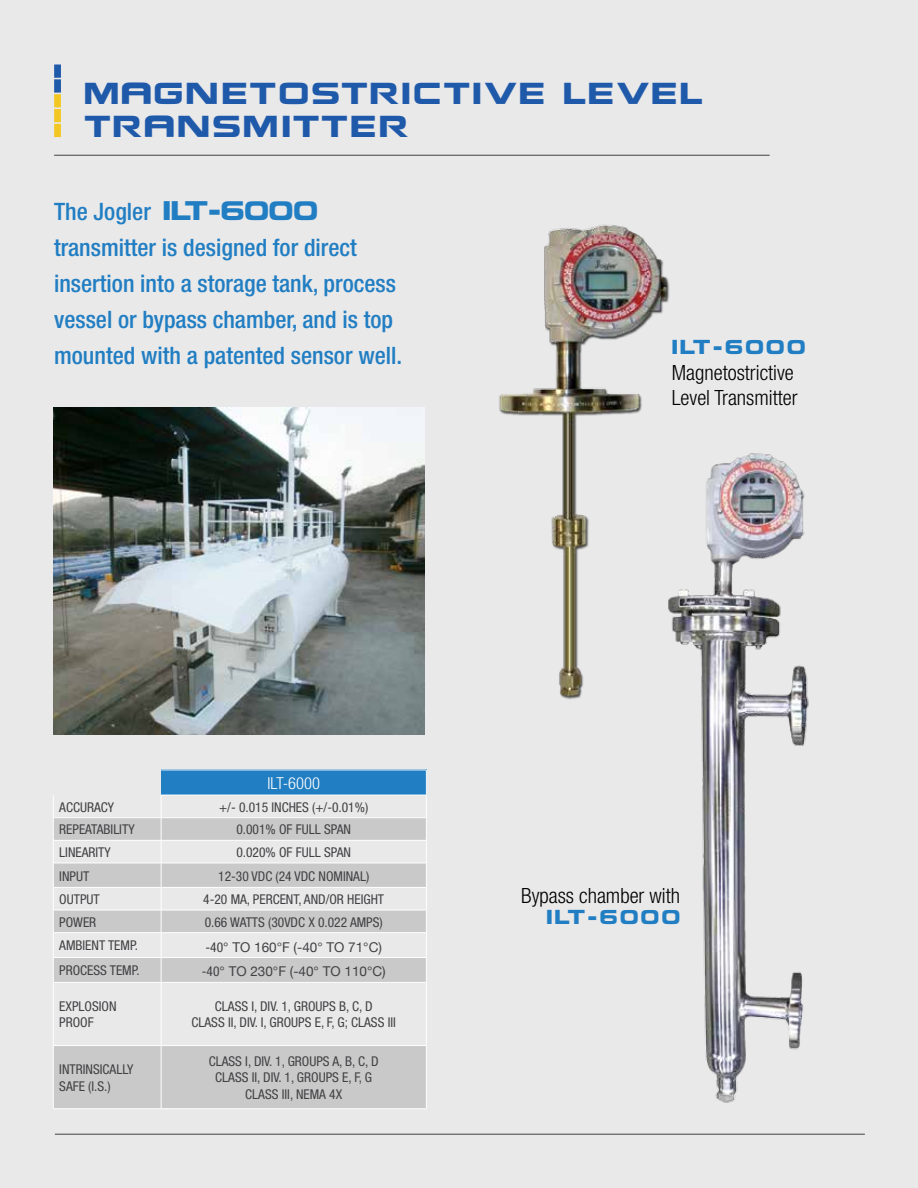
<style>
.page{position:relative;width:918px;height:1188px;background:#e9e9ea}
.page>*{position:absolute;margin:0;border:0;box-sizing:border-box;transform-origin:0 0}
.t1{font:27px/32.4px "Nokianvirallinenkirjasin REGULAR";letter-spacing:.09em;color:#1f59a9}
.t2{font:500 condensed 24px/36px "Helvetica Neue";color:#217ec2}
.t3{font:300 condensed 21px/25.2px "Helvetica Neue";color:#000}
.t4{font:18px "Nokianvirallinenkirjasin REGULAR";letter-spacing:.14em;color:#217ec2}
.t5{font:300 condensed 16.5px "Helvetica Neue";color:#fff}
.t6{font:condensed 13.5px/16.2px "Helvetica Neue";color:#414042}
.t7{font:13.5px "Helvetica Neue";color:#414042}
.s1{font-family:"Nokianvirallinenkirjasin REGULAR";font-weight:400;font-stretch:normal}
.s2{font-stretch:condensed}
</style>
<div class="page">
<hr style="left:55px;top:1134px;width:810px;height:1px;background:#414042">
<img style="left:53px;top:407px;width:371px;height:327px">
<img style="left:673px;top:453px;width:136px;height:650px">
<img style="left:499px;top:224px;width:174px;height:476px">
<hr style="left:54px;top:155px;width:716px;height:1px;background:#414042">
<svg style="left:54px;top:64px;width:7px;height:73px"></svg>
<div style="left:161px;top:770px;width:265px;height:25px;background:#217ec2"></div>
<svg style="left:54px;top:818px;width:372px;height:290px;fill:#cac9ca"></svg>
<hr style="left:161px;top:770px;width:266px;height:1px;background:#fff">
<hr style="left:53px;top:840px;width:108px;height:1px;background:#fff">
<hr style="left:161px;top:840px;width:266px;height:1px;background:#fff">
<hr style="left:53px;top:863px;width:108px;height:1px;background:#fff">
<hr style="left:161px;top:863px;width:266px;height:1px;background:#fff">
<hr style="left:53px;top:887px;width:108px;height:1px;background:#fff">
<hr style="left:161px;top:887px;width:266px;height:1px;background:#fff">
<hr style="left:53px;top:910px;width:108px;height:1px;background:#fff">
<hr style="left:161px;top:910px;width:266px;height:1px;background:#fff">
<hr style="left:53px;top:932px;width:108px;height:1px;background:#fff">
<hr style="left:161px;top:932px;width:266px;height:1px;background:#fff">
<hr style="left:53px;top:957px;width:108px;height:1px;background:#fff">
<hr style="left:161px;top:957px;width:266px;height:1px;background:#fff">
<hr style="left:53px;top:982px;width:108px;height:1px;background:#fff">
<hr style="left:53px;top:983px;width:1px;height:62px;background:#fff">
<hr style="left:161px;top:982px;width:266px;height:1px;background:#fff">
<hr style="left:161px;top:983px;width:1px;height:62px;background:#fff">
<hr style="left:426px;top:983px;width:1px;height:62px;background:#fff">
<hr style="left:53px;top:1046px;width:1px;height:63px;background:#fff">
<hr style="left:161px;top:1046px;width:1px;height:63px;background:#fff">
<hr style="left:426px;top:1046px;width:1px;height:63px;background:#fff">
<hr style="left:53px;top:1045px;width:108px;height:1px;background:#fff">
<hr style="left:161px;top:1045px;width:266px;height:1px;background:#fff">
<hr style="left:53px;top:1108px;width:108px;height:1px;background:#fff">
<hr style="left:161px;top:1108px;width:266px;height:1px;background:#fff">
<svg style="left:53px;top:795px;width:1px;height:187px"></svg>
<hr style="left:161px;top:795px;width:266px;height:1px;background:#fff">
<svg style="left:161px;top:796px;width:1px;height:186px"></svg>
<svg style="left:426px;top:770px;width:1px;height:212px"></svg>
<hr style="left:53px;top:817px;width:108px;height:1px;background:#fff">
<hr style="left:161px;top:817px;width:266px;height:1px;background:#fff">
<h1 class="t1" style="left:84px;top:77px;width:618px">MAGNETOSTRICTIVE LEVEL<br>TRANSMITTER</h1>
<h2 class="t2" style="left:54px;top:194px;width:350px">The Jogler <span class="s1">ILT-6000 </span>transmitter is designed for direct insertion into a storage tank, process vessel or bypass chamber, and is top mounted with a patented sensor well.</h2>
<h3 class="t4" style="left:672px;top:336px;width:135px">ILT-6000</h3>
<h3 class="t3" style="left:672px;top:359px;width:127px">Magnetostrictive<br>Level Transmitter</h3>
<p class="t5" style="left:268px;top:774px;width:54px">ilt-6000</p>
<p class="t6" style="left:59px;top:799px;width:56px">ACCURACY</p>
<p class="t6" style="left:219px;top:799px;width:151px">+/- 0.015 INCHES (+/-0.01%)</p>
<p class="t6" style="left:59px;top:821px;width:77px">REPEATABILITY</p>
<p class="t6" style="left:236px;top:821px;width:116px">0.001% OF FULL SPAN</p>
<p class="t6" style="left:59px;top:844px;width:47px">LINEARITY</p>
<p class="t6" style="left:236px;top:844px;width:116px">0.020% OF FULL SPAN</p>
<p class="t6" style="left:59px;top:868px;width:18px">INPUT</p>
<p class="t6" style="left:218px;top:868px;width:153px">12-30 VDC (24 VDC NOMINAL)</p>
<p class="t6" style="left:59px;top:891px;width:8px">OUTPUT</p>
<p class="t6" style="left:203px;top:891px;width:182px">4-20 MA, PERCENT, AND/OR HEIGHT</p>
<p class="t6" style="left:59px;top:914px;width:39px">POWER</p>
<p class="t6" style="left:205px;top:914px;width:180px">0.66 WATTS (30VDC X 0.022 AMPS)</p>
<p class="t6" style="left:59px;top:937px;width:80px">AMBIENT TEM P.</p>
<p class="t7" style="left:206px;top:939px;width:178px"><span class="s2">-40</span>° TO 160°F (-40° TO 71°C)</p>
<p class="t6" style="left:59px;top:962px;width:82px">PROCESS TEMP.</p>
<p class="t7" style="left:202px;top:964px;width:185px"><span class="s2">-40</span>° TO 230°F (-40° TO 110°C)</p>
<p class="t6" style="left:59px;top:998px;width:8px">EXPL</p>
<p class="t6" style="left:59px;top:998px;width:59px;text-indent:25px">OSION<br>PROOF</p>
<p class="t6" style="left:192px;top:998px;width:200px;text-align:center">CLASS I, DIV. 1, GROUPS B, C, D<br>CLASS II , DIV. I, GROUPS E, F, G; CLASS III</p>
<p class="t6" style="left:59px;top:1061px;width:53px">INTRINSICALLY<br>SAFE (I.S.)</p>
<p class="t6" style="left:209px;top:1053px;width:171px;text-align:center">CLASS I, DIV. 1, GROUPS A, B, C, D<br>CLASS II , DIV. 1, GROUPS E, F, G<br>CLASS III, NEMA 4X</p>
<h3 class="t3" style="left:521px;top:883px;width:160px">Bypass chamber with</h3>
<h3 class="t4" style="left:546px;top:906px;width:135px">ILT-6000</h3>
</div>
